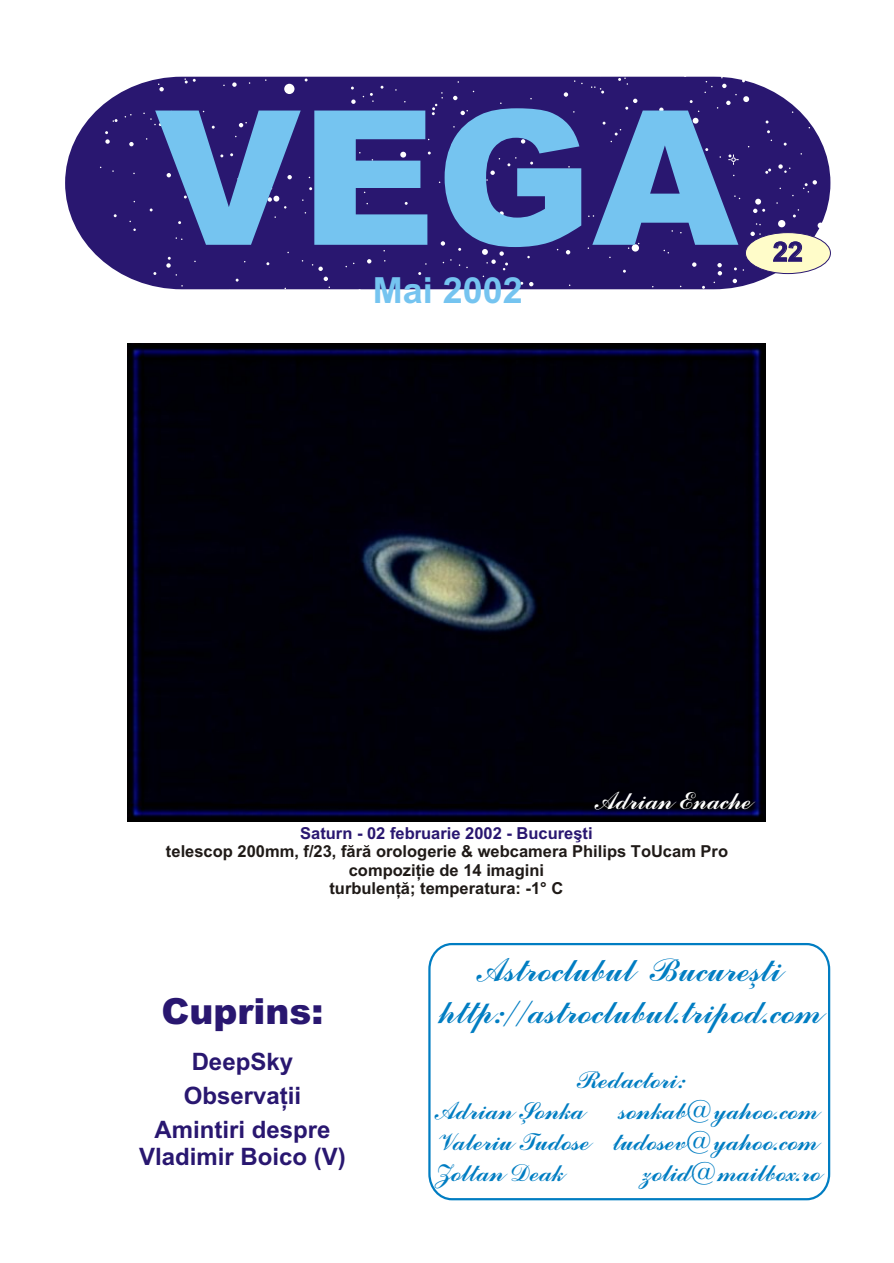
<style>
.page{position:relative;width:894px;height:1263px;background:#fff}
.page>*{position:absolute;margin:0;border:0;box-sizing:border-box;transform-origin:0 0}
.t1{font:900 187.5px "Arial";color:#75c4f0}
.t2{font:36px/41.4px "Commercial Script BT";color:#007dc2;text-align:center}
.t3{font:900 36px "Arial";color:#291770}
.t4{font:700 36px "Arial CE";color:#75c4f0}
.t5{font:27px/31px "Commercial Script BT";color:#007dc2}
.t6{font:27px "Commercial Script BT";color:#fff}
.t7{font:700 27px "Arial CE";color:#291770}
.t8{font:700 24px/34px "Arial CE";color:#291770;text-align:center}
.t9{font:700 16.5px/18.5px "Arial CE";color:#1f1a17;text-align:center}
.t10{font:700 16.5px "Arial CE";color:#291770}
</style>
<div class="page">
<svg style="left:428px;top:943px;width:403px;height:258px"></svg>
<svg style="left:65px;top:77px;width:765px;height:212px;background:#372679"></svg>
<svg style="left:129px;top:142px;width:5px;height:4px"></svg>
<svg style="left:167px;top:173px;width:4px;height:4px"></svg>
<svg style="left:115px;top:78px;width:4px;height:4px"></svg>
<svg style="left:185px;top:112px;width:4px;height:5px"></svg>
<svg style="left:232px;top:82px;width:5px;height:5px"></svg>
<svg style="left:287px;top:175px;width:5px;height:4px"></svg>
<svg style="left:351px;top:100px;width:5px;height:4px"></svg>
<div style="left:284px;top:84px;width:11px;height:10px;background:#fff;border-radius:50%"></div>
<div style="left:778px;top:220px;width:7px;height:7px;background:#fff;border-radius:50%"></div>
<svg style="left:367px;top:259px;width:4px;height:5px"></svg>
<svg style="left:441px;top:241px;width:4px;height:5px"></svg>
<svg style="left:324px;top:277px;width:4px;height:4px"></svg>
<svg style="left:693px;top:118px;width:6px;height:6px"></svg>
<svg style="left:726px;top:101px;width:5px;height:4px"></svg>
<svg style="left:743px;top:96px;width:6px;height:6px"></svg>
<svg style="left:722px;top:84px;width:5px;height:4px"></svg>
<svg style="left:659px;top:108px;width:5px;height:4px"></svg>
<svg style="left:564px;top:92px;width:4px;height:5px"></svg>
<svg style="left:453px;top:96px;width:4px;height:4px"></svg>
<svg style="left:521px;top:139px;width:4px;height:5px"></svg>
<svg style="left:449px;top:181px;width:4px;height:4px"></svg>
<svg style="left:499px;top:211px;width:5px;height:5px"></svg>
<svg style="left:400px;top:152px;width:6px;height:6px"></svg>
<svg style="left:330px;top:114px;width:5px;height:5px"></svg>
<svg style="left:166px;top:257px;width:5px;height:11px"></svg>
<svg style="left:529px;top:282px;width:4px;height:4px"></svg>
<div style="left:632px;top:244px;width:7px;height:8px;background:#fff;border-radius:50%"></div>
<svg style="left:733px;top:279px;width:4px;height:4px"></svg>
<svg style="left:818px;top:223px;width:5px;height:5px"></svg>
<svg style="left:692px;top:262px;width:5px;height:5px"></svg>
<svg style="left:717px;top:263px;width:5px;height:12px"></svg>
<svg style="left:566px;top:250px;width:4px;height:4px"></svg>
<svg style="left:558px;top:224px;width:5px;height:5px"></svg>
<svg style="left:572px;top:203px;width:5px;height:4px"></svg>
<svg style="left:625px;top:99px;width:12px;height:11px"></svg>
<svg style="left:753px;top:199px;width:12px;height:14px"></svg>
<svg style="left:635px;top:126px;width:9px;height:10px"></svg>
<svg style="left:765px;top:169px;width:6px;height:5px"></svg>
<svg style="left:184px;top:193px;width:11px;height:6px"></svg>
<svg style="left:105px;top:131px;width:5px;height:13px"></svg>
<svg style="left:239px;top:122px;width:8px;height:5px"></svg>
<svg style="left:370px;top:93px;width:4px;height:9px"></svg>
<svg style="left:184px;top:78px;width:12px;height:6px"></svg>
<svg style="left:125px;top:114px;width:7px;height:4px"></svg>
<svg style="left:113px;top:119px;width:5px;height:3px"></svg>
<svg style="left:192px;top:152px;width:4px;height:6px"></svg>
<svg style="left:268px;top:196px;width:18px;height:13px"></svg>
<svg style="left:312px;top:264px;width:11px;height:7px"></svg>
<svg style="left:482px;top:249px;width:26px;height:21px"></svg>
<svg style="left:750px;top:232px;width:11px;height:4px"></svg>
<svg style="left:793px;top:209px;width:6px;height:8px"></svg>
<svg style="left:778px;top:164px;width:13px;height:9px"></svg>
<svg style="left:591px;top:86px;width:13px;height:8px"></svg>
<svg style="left:533px;top:115px;width:6px;height:5px"></svg>
<svg style="left:432px;top:92px;width:11px;height:23px"></svg>
<svg style="left:462px;top:129px;width:10px;height:19px"></svg>
<svg style="left:461px;top:110px;width:7px;height:5px"></svg>
<svg style="left:486px;top:171px;width:9px;height:10px"></svg>
<svg style="left:507px;top:157px;width:10px;height:9px"></svg>
<svg style="left:552px;top:185px;width:7px;height:5px"></svg>
<svg style="left:521px;top:223px;width:7px;height:2px"></svg>
<svg style="left:734px;top:195px;width:6px;height:4px"></svg>
<svg style="left:677px;top:189px;width:8px;height:11px"></svg>
<svg style="left:697px;top:207px;width:12px;height:3px"></svg>
<svg style="left:627px;top:155px;width:11px;height:13px"></svg>
<svg style="left:603px;top:122px;width:18px;height:20px"></svg>
<svg style="left:588px;top:215px;width:6px;height:2px"></svg>
<svg style="left:618px;top:78px;width:10px;height:7px"></svg>
<svg style="left:705px;top:81px;width:8px;height:12px"></svg>
<svg style="left:803px;top:180px;width:14px;height:13px"></svg>
<svg style="left:664px;top:250px;width:5px;height:4px"></svg>
<svg style="left:356px;top:176px;width:10px;height:9px"></svg>
<svg style="left:337px;top:167px;width:6px;height:7px"></svg>
<svg style="left:176px;top:237px;width:7px;height:3px"></svg>
<svg style="left:143px;top:113px;width:19px;height:13px"></svg>
<svg style="left:158px;top:84px;width:6px;height:7px"></svg>
<svg style="left:265px;top:76px;width:12px;height:5px"></svg>
<svg style="left:728px;top:154px;width:11px;height:11px"></svg>
<div style="left:745px;top:232px;width:86px;height:42px;background:#fffcc9;border:1px solid #291770;border-radius:50%"></div>
<img style="left:128px;top:344px;width:637px;height:477px">
<h1 class="t1" style="left:155px;top:111px;width:585px">VEGA</h1>
<h2 class="t4" style="left:373px;top:277px;width:152px">Mai 2002</h2>
<h3 class="t7" style="left:773px;top:242px;width:32px">22</h3>
<h3 class="t6" style="left:596px;top:788px;width:156px">Adrian Enache</h3>
<p class="t10" style="left:300px;top:827px;width:294px">Saturn - 02 februarie 2002 - Bucureºti</p>
<p class="t9" style="left:166px;top:844px;width:564px">telescop 200mm, f/23, fãrã orologerie &amp; webcamera Philips ToUcam Pro compoziþie de 14 imagini<br>turbulenþã; temperatura: -1° C</p>
<h2 class="t3" style="left:161px;top:999px;width:164px">Cuprins:</h2>
<h3 class="t8" style="left:154px;top:1047px;width:178px">DeepSky<br>Observaþii<br>Amintiri despre</h3>
<h3 class="t8" style="left:139px;top:1142px;width:208px">Vladimir Boico (V)</h3>
<h2 class="t2" style="left:438px;top:951px;width:384px">Astroclubul Bucuresti http://astroclubul.tripod.com</h2>
<h3 class="t5" style="left:436px;top:1065px;width:249px;text-indent:138px">Redactori:<br>Adrian Sonka</h3>
<h2 class="t2" style="left:746px;top:952px;width:19px">¸</h2>
<h3 class="t5" style="left:436px;top:1096px;width:383px;text-align:justify;text-indent:182px">sonkab@yahoo.com Valeriu Tudose tudosev@yahoo.com Zoltan Deak</h3>
<h3 class="t5" style="left:519px;top:1097px;width:15px">¸</h3>
<h3 class="t5" style="left:641px;top:1159px;width:181px">zolid@mailbox.ro</h3>
</div>
